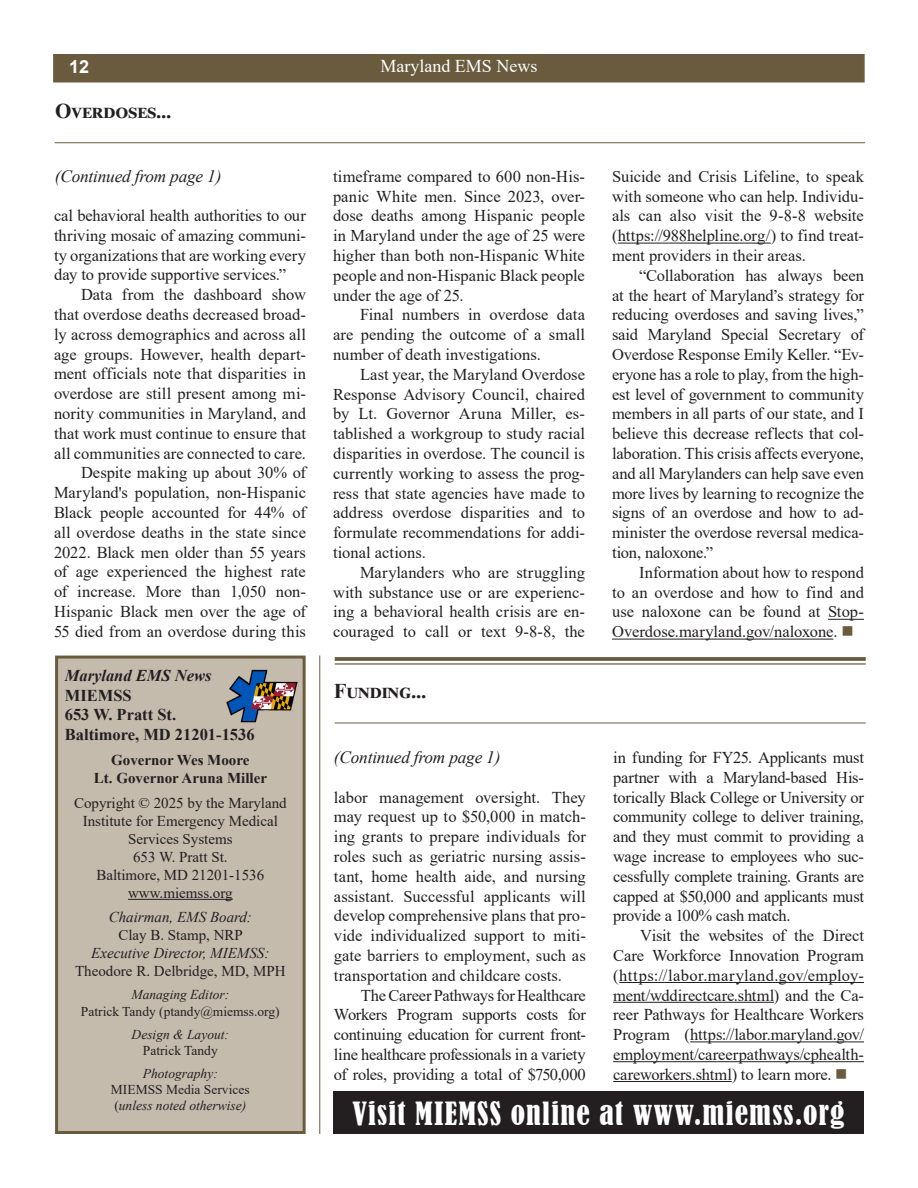
<style>
.page{position:relative;width:918px;height:1188px;background:#fff}
.page>*{position:absolute;margin:0;border:0;box-sizing:border-box;transform-origin:0 0}
.EMS_News___Body{font:condensed 30px "Bernard";letter-spacing:.04em;color:#fff}
.Header1{font:700 21px "Times New Roman";letter-spacing:-.01em;color:#231f20}
.t1{font:18px "Times New Roman";color:#fff}
.t2{font:700 18px "Arial";color:#fff}
.Header1-2{font:italic 17.25px "Times New Roman";letter-spacing:-.01em;color:#231f20}
.EMS_News___Body-2{font:16.5px/19.8px "Times New Roman";letter-spacing:-.005em;color:#231f20;text-align:justify}
.t3{font:700 16.5px "Times New Roman";color:#231f20}
.t4{font:italic 700 16.5px "Times New Roman";color:#231f20}
.t5{font:15px "Times New Roman";color:#231f20}
.t6{font:italic 15px "Times New Roman";color:#231f20}
.t7{font:700 15px "Times New Roman";color:#231f20}
.t8{font:italic 13.5px "Times New Roman";color:#231f20}
.t9{font:13.5px "Times New Roman";color:#231f20}
.s1{font-style:normal}
.s2{color:#6a5b3e}
</style>
<div class="page">
<div style="left:53px;top:54px;width:812px;height:28px;background:#6a5b3e"></div>
<div style="left:57px;top:657px;width:247px;height:475px;background:#c4bbad"></div>
<hr style="left:128px;top:899px;width:105px;height:1px;background:#231f20">
<div style="left:55px;top:656px;width:251px;height:478px;border:3px solid #6a5b3e"></div>
<img style="left:226px;top:669px;width:71px;height:54px">
<hr style="left:55px;top:142px;width:810px;height:1px;background:#6a5b3e">
<hr style="left:319px;top:656px;width:1px;height:478px;background:#6a5b3e">
<div style="left:333px;top:1092px;width:531px;height:42px;background:#231f20"></div>
<hr style="left:618px;top:243px;width:153px;height:1px;background:#231f20">
<hr style="left:828px;top:619px;width:36px;height:1px;background:#231f20">
<hr style="left:612px;top:639px;width:221px;height:1px;background:#231f20">
<hr style="left:619px;top:982px;width:245px;height:1px;background:#231f20">
<hr style="left:613px;top:1002px;width:161px;height:1px;background:#231f20">
<hr style="left:690px;top:1041px;width:174px;height:1px;background:#231f20">
<hr style="left:613px;top:1061px;width:251px;height:1px;background:#231f20">
<hr style="left:613px;top:1081px;width:119px;height:1px;background:#231f20">
<hr style="left:335px;top:723px;width:531px;height:1px;background:#6a5b3e">
<svg style="left:335px;top:657px;width:531px;height:4px;background:#726449"></svg>
<hr style="left:335px;top:663px;width:531px;height:2px;background:#6a5b3e">
<p class="t2" style="left:69px;top:54px;width:22px">12</p>
<p class="t1" style="left:381px;top:54px;width:158px">Maryland EMS News</p>
<p class="Header1" style="left:55px;top:96px;width:118px">Overdoses...</p>
<p class="Header1-2" style="left:55px;top:165px;width:168px">(Continued from page 1)</p>
<p class="EMS_News___Body-2" style="left:54px;top:205px;width:253px">cal behavioral health authorities to our thriving mosaic of amazing communi&shy;ty organizations that are working every day to provide supportive services.”</p>
<p class="EMS_News___Body-2" style="left:54px;top:284px;width:254px;text-indent:27px">Data from the dashboard show that overdose deaths decreased broad&shy;ly across demographics and across all age groups. However, health depart&shy;ment officials note that disparities in overdose are still present among mi&shy;nority communities in Maryland, and that work must continue to ensure that all communities are connected to care.</p>
<p class="EMS_News___Body-2" style="left:54px;top:463px;width:254px;text-indent:27px">Despite making up about 30% of Maryland's population, non-Hispanic Black people accounted for 44% of all overdose deaths in the state since 2022. Black men older than 55 years of age experienced the highest rate of increase. More than 1,050 non-Hispanic Black men over the age of 55 died from an overdose during this</p>
<p class="t4" style="left:65px;top:664px;width:148px">Maryland EMS News</p>
<p class="t3" style="left:65px;top:683px;width:68px">MIEMSS</p>
<p class="t3" style="left:65px;top:703px;width:113px">653 W. Pratt St.</p>
<p class="t3" style="left:65px;top:723px;width:191px">Baltimore, MD 21201-1536</p>
<p class="t7" style="left:111px;top:749px;width:140px">Governor Wes Moore</p>
<p class="t7" style="left:94px;top:767px;width:175px">Lt. Governor Aruna Miller</p>
<p class="t5" style="left:74px;top:792px;width:214px">Copyright © 2025 by the Maryland</p>
<p class="t5" style="left:83px;top:810px;width:197px">Institute for Emergency Medical</p>
<p class="t5" style="left:128px;top:828px;width:106px">Services Systems</p>
<p class="t5" style="left:133px;top:846px;width:96px">653 W. Pratt St.</p>
<p class="t5" style="left:96px;top:864px;width:169px">Baltimore, MD 21201-1536</p>
<p class="t5" style="left:128px;top:882px;width:106px">www.miemss.org</p>
<p class="t6" style="left:109px;top:907px;width:145px">Chairman, EMS Board:</p>
<p class="t5" style="left:118px;top:925px;width:126px">Clay B. Stamp, NRP</p>
<p class="t6" style="left:91px;top:943px;width:180px">Executive Director, MIEMSS:</p>
<p class="t5" style="left:75px;top:961px;width:212px">Theodore R. Delbridge, MD, MPH</p>
<p class="t8" style="left:131px;top:986px;width:99px">Managing Editor:</p>
<p class="t9" style="left:81px;top:1002px;width:200px">Patrick Tandy (ptandy@miemss.org)</p>
<p class="t8" style="left:132px;top:1025px;width:99px">Design &amp; Layout:</p>
<p class="t9" style="left:143px;top:1041px;width:76px">Patrick Tandy</p>
<p class="t8" style="left:143px;top:1064px;width:76px">Photography:</p>
<p class="t9" style="left:111px;top:1080px;width:140px">MIEMSS Media Services</p>
<p class="t8" style="left:114px;top:1096px;width:133px"><span class="s1">(</span>unless noted otherwise)</p>
<p class="EMS_News___Body-2" style="left:333px;top:166px;width:254px">timeframe compared to 600 non-His&shy;panic White men. Since 2023, over&shy;dose deaths among Hispanic people in Maryland under the age of 25 were higher than both non-Hispanic White people and non-Hispanic Black people under the age of 25.</p>
<p class="EMS_News___Body-2" style="left:333px;top:305px;width:254px;text-indent:27px">Final numbers in overdose data are pending the outcome of a small number of death investigations.</p>
<p class="EMS_News___Body-2" style="left:333px;top:364px;width:254px;text-indent:27px">Last year, the Maryland Overdose Response Advisory Council, chaired by Lt. Governor Aruna Miller, es&shy;tablished a workgroup to study racial disparities in overdose. The council is currently working to assess the prog&shy;ress that state agencies have made to address overdose disparities and to formulate recommendations for addi&shy;tional actions.</p>
<p class="EMS_News___Body-2" style="left:333px;top:562px;width:253px;text-indent:27px">Marylanders who are struggling with substance use or are experienc&shy;ing a behavioral health crisis are en&shy;couraged to call or text 9-8-8, the</p>
<p class="Header1" style="left:334px;top:676px;width:94px">Funding...</p>
<p class="Header1-2" style="left:334px;top:746px;width:168px">(Continued from page 1)</p>
<p class="EMS_News___Body-2" style="left:334px;top:787px;width:254px">labor management oversight. They may request up to $50,000 in match&shy;ing grants to prepare individuals for roles such as geriatric nursing assis&shy;tant, home health aide, and nursing assistant. Successful applicants will develop comprehensive plans that pro&shy;vide individualized support to miti&shy;gate barriers to employment, such as transportation and childcare costs.</p>
<p class="EMS_News___Body-2" style="left:334px;top:985px;width:254px;text-indent:27px">The Career Pathways for Healthcare Workers Program supports costs for continuing education for current front&shy;line healthcare professionals in a variety of roles, providing a total of $750,000</p>
<p class="EMS_News___Body-2" style="left:612px;top:166px;width:253px">Suicide and Crisis Lifeline, to speak with someone who can help. Individu&shy;als can also visit the 9-8-8 website (https://988helpline.org/) to find treat&shy;ment providers in their areas.</p>
<p class="EMS_News___Body-2" style="left:612px;top:265px;width:254px;text-indent:27px">“Collaboration has always been at the heart of Maryland’s strategy for reducing overdoses and saving lives,” said Maryland Special Secretary of Overdose Response Emily Keller. “Ev&shy;eryone has a role to play, from the high&shy;est level of government to community members in all parts of our state, and I believe this decrease reflects that col&shy;laboration. This crisis affects everyone, and all Marylanders can help save even more lives by learning to recognize the signs of an overdose and how to ad&shy;minister the overdose reversal medica&shy;tion, naloxone.”</p>
<p class="EMS_News___Body-2" style="left:612px;top:562px;width:254px;text-indent:27px">Information about how to respond to an overdose and how to find and use naloxone can be found at Stop-Overdose.maryland.gov/naloxone. <span class="s2">■</span></p>
<p class="EMS_News___Body-2" style="left:613px;top:747px;width:252px">in funding for FY25. Applicants must partner with a Maryland-based His&shy;torically Black College or University or community college to deliver training, and they must commit to providing a wage increase to employees who suc&shy;cessfully complete training. Grants are capped at $50,000 and applicants must provide a 100% cash match.</p>
<p class="EMS_News___Body-2" style="left:613px;top:925px;width:252px;text-indent:27px">Visit the websites of the Direct Care Workforce Innovation Program (https://labor.maryland.gov/employ&shy;ment/wddirectcare.shtml) and the Ca&shy;reer Pathways for Healthcare Workers Program (https://labor.maryland.gov/ employment/careerpathways/cphealth&shy;careworkers.shtml) to learn more. <span class="s2">■</span></p>
<p class="EMS_News___Body" style="left:352px;top:1096px;width:494px">Visit MIEMSS online at www.miemss.org</p>
</div>
